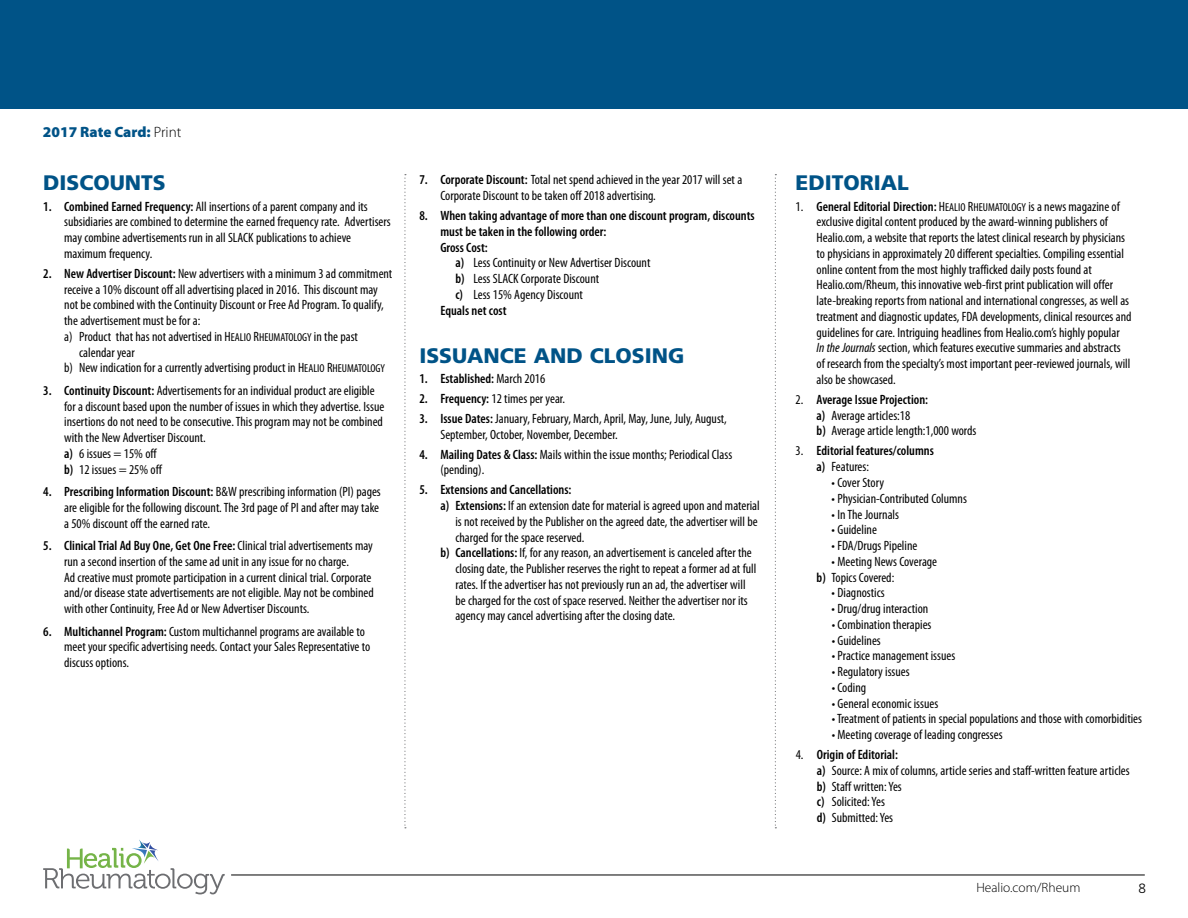
<style>
.page{position:relative;width:1188px;height:918px;background:#fff}
.page>*{position:absolute;margin:0;border:0;box-sizing:border-box;transform-origin:0 0}
.t1{font:900 21px "Frutiger";color:#005387}
.t2{font:900 15px "Myriad Pro";color:#005387}
.t3{font:condensed 13.5px/15.8px "Myriad Pro";color:#000}
.t4{font:600 condensed 13.5px/15.8px "Myriad Pro";color:#000}
.t5{font:300 13.5px "Myriad Pro";color:#000}
.t6{font:300 13.5px "Frutiger";color:#000}
.s1{font-weight:300;color:#000}
.s2{font-weight:600}
.s3{font-family:"Myriad Pro Cond SC850";font-stretch:normal}
.s4{font-family:"Myriad Pro Cond SC850";font-stretch:normal;font-size:11.55px}
.s5{font-weight:400}
.s6{font-style:italic}
</style>
<div class="page">
<hr style="left:231px;top:875px;width:914px;height:1px;background:#000">
<div style="left:0;top:0;width:1188px;height:109px;background:#005387"></div>
<svg style="left:43px;top:839px;width:182px;height:55px"></svg>
<svg style="left:404px;top:174px;width:2px;height:654px"></svg>
<svg style="left:775px;top:174px;width:1px;height:654px"></svg>
<p class="t2" style="left:43px;top:124px;width:140px">2017 Rate Card: <span class="s1">Print</span></p>
<h1 class="t1" style="left:43px;top:170px;width:30px">DISCO</h1>
<h1 class="t1" style="left:110px;top:170px;width:45px">UNTS</h1>
<p class="t3" style="left:64px;top:198px;width:328px;text-indent:-21px"><span class="s2">1. Combined Earned Frequency:</span> All insertions of a parent company and its subsidiaries are combined to determine the earned frequency rate. Advertisers may combine advertisements run in all SLACK publications to achieve maximum frequency.</p>
<p class="t3" style="left:43px;top:265px;width:351px"><span class="s2">2. New Advertiser Discount:</span> New advertisers with a minimum 3 ad commitment</p>
<p class="t3" style="left:64px;top:281px;width:315px">receive a 10% discount off all advertising placed in 2016. This discount may</p>
<p class="t3" style="left:64px;top:297px;width:321px">not be combined with the Continuity Discount or Free Ad Program. To qualify,</p>
<p class="t3" style="left:64px;top:313px;width:138px">the advertisement must be for a:</p>
<p class="t3" style="left:64px;top:328px;width:295px">a) Product that has not advertised in <span class="s3">H</span><span class="s4">EALIO</span> <span class="s3">R</span><span class="s4">HEUMATOLOGY</span> in the past</p>
<p class="t3" style="left:79px;top:344px;width:57px">calendar year</p>
<p class="t3" style="left:64px;top:360px;width:322px">b) New indication for a currently advertising product in <span class="s3">H</span><span class="s4">EALIO</span> <span class="s3">R</span><span class="s4">HEUMATOLOGY</span></p>
<p class="t3" style="left:64px;top:382px;width:322px;text-indent:-21px"><span class="s2">3. Continuity Discount:</span> Advertisements for an individual product are eligible for a discount based upon the number of issues in which they advertise. Issue insertions do not need to be consecutive. This program may not be combined with the New Advertiser Discount.<br><span class="s2">a)</span> 6 issues = 15% off<br><span class="s2">b)</span> 12 issues = 25% off</p>
<p class="t3" style="left:64px;top:484px;width:318px;text-indent:-21px"><span class="s2">4. Prescribing Information Discount:</span> B&amp;W prescribing information (PI) pages are eligible for the following discount. The 3rd page of PI and after may take a 50% discount off the earned rate.</p>
<p class="t3" style="left:64px;top:538px;width:311px;text-indent:-21px"><span class="s2">5. Clinical Trial Ad Buy One, Get One Free:</span> Clinical trial advertisements may run a second insertion of the same ad unit in any issue for no charge.<br>Ad creative must promote participation in a current clinical trial. Corporate and/or disease state advertisements are not eligible. May not be combined with other Continuity, Free Ad or New Advertiser Discounts.</p>
<p class="t3" style="left:64px;top:623px;width:308px;text-indent:-21px"><span class="s2">6. Multichannel Program:</span> Custom multichannel programs are available to meet your specific advertising needs. Contact your Sales Representative to discuss options.</p>
<p class="t3" style="left:440px;top:172px;width:303px;text-indent:-21px"><span class="s2">7. Corporate Discount:</span> Total net spend achieved in the year 2017 will set a<br>Corporate Discount to be taken off 2018 advertising.</p>
<p class="t4" style="left:419px;top:208px;width:337px">8. When taking advantage of more than one discount program, discounts</p>
<p class="t4" style="left:440px;top:223px;width:168px">must be taken in the following order:</p>
<p class="t4" style="left:440px;top:239px;width:49px">Gross Cost:</p>
<p class="t3" style="left:455px;top:255px;width:197px"><span class="s2">a)</span> Less Continuity or New Advertiser Discount</p>
<p class="t3" style="left:455px;top:271px;width:145px"><span class="s2">b)</span> Less SLACK Corporate Discount</p>
<p class="t3" style="left:455px;top:286px;width:129px"><span class="s2">c)</span> Less 15% Agency Discount</p>
<p class="t4" style="left:440px;top:302px;width:68px">Equals net cost</p>
<h1 class="t1" style="left:419px;top:343px;width:267px">ISSUANCE AND CLOSING</h1>
<p class="t4" style="left:419px;top:370px;width:127px">1. Established: <span class="s5">March 2016</span></p>
<p class="t3" style="left:419px;top:390px;width:147px"><span class="s2">2. Frequency:</span> 12 times per year.</p>
<p class="t3" style="left:440px;top:410px;width:288px;text-indent:-21px"><span class="s2">3. Issue Dates:</span> January, February, March, April, May, June, July, August,<br>September, October, November, December.</p>
<p class="t3" style="left:440px;top:446px;width:293px;text-indent:-21px"><span class="s2">4. Mailing Dates &amp; Class:</span> Mails within the issue months; Periodical Class (pending).</p>
<p class="t4" style="left:419px;top:482px;width:154px">5. Extensions and Cancellations:</p>
<p class="t3" style="left:440px;top:498px;width:321px"><span class="s2">a) Extensions:</span> If an extension date for material is agreed upon and material</p>
<p class="t3" style="left:455px;top:513px;width:304px">is not received by the Publisher on the agreed date, the advertiser will be</p>
<p class="t3" style="left:455px;top:529px;width:130px">charged for the space reserved.</p>
<p class="t3" style="left:440px;top:545px;width:313px"><span class="s2">b) Cancellations:</span> If, for any reason, an advertisement is canceled after the</p>
<p class="t3" style="left:455px;top:561px;width:302px">closing date, the Publisher reserves the right to repeat a former ad at full</p>
<p class="t3" style="left:455px;top:576px;width:292px">rates. If the advertiser has not previously run an ad, the advertiser will</p>
<p class="t3" style="left:455px;top:592px;width:294px">be charged for the cost of space reserved. Neither the advertiser nor its</p>
<p class="t3" style="left:455px;top:608px;width:221px">agency may cancel advertising after the closing date.</p>
<h1 class="t1" style="left:796px;top:170px;width:115px">EDITORIAL</h1>
<p class="t3" style="left:817px;top:198px;width:316px;text-indent:-21px">1. <span class="s2">General Editorial Direction:</span> <span class="s3">H</span><span class="s4">EALIO</span> <span class="s3">R</span><span class="s4">HEUMATOLOGY</span> is a news magazine of exclusive digital content produced by the award-winning publishers of Healio.com, a website that reports the latest clinical research by physicians to physicians in approximately 20 different specialties. Compiling essential online content from the most highly trafficked daily posts found at Healio.com/Rheum, this innovative web-first print publication will offer late-breaking reports from national and international congresses, as well as treatment and diagnostic updates, FDA developments, clinical resources and guidelines for care. Intriguing headlines from Healio.com’s highly popular<br><span class="s6">In the Journals</span> section, which features executive summaries and abstracts of research from the specialty’s most important peer-reviewed journals, will also be showcased.</p>
<p class="t3" style="left:817px;top:391px;width:161px;text-indent:-21px">2. <span class="s2">Average Issue Projection:<br>a)</span> Average articles:18<br><span class="s2">b)</span> Average article length:1,000 words</p>
<p class="t4" style="left:817px;top:443px;width:119px;text-indent:-21px"><span class="s5">3.</span> Editorial features/columns a) <span class="s5">Features:</span></p>
<p class="t3" style="left:832px;top:474px;width:54px">• Cover Story</p>
<p class="t3" style="left:832px;top:490px;width:137px">• Physician-Contributed Columns</p>
<p class="t3" style="left:832px;top:506px;width:69px">• In The Journals</p>
<p class="t3" style="left:832px;top:522px;width:47px">• Guideline</p>
<p class="t3" style="left:832px;top:538px;width:87px">• FDA/Drugs Pipeline</p>
<p class="t3" style="left:817px;top:553px;width:122px;text-indent:15px">• Meeting News Coverage <span class="s2">b)</span> Topics Covered:</p>
<p class="t3" style="left:832px;top:585px;width:55px">• Diagnostics</p>
<p class="t3" style="left:832px;top:601px;width:98px">• Drug/drug interaction</p>
<p class="t3" style="left:832px;top:616px;width:101px">• Combination therapies</p>
<p class="t3" style="left:832px;top:632px;width:51px">• Guidelines</p>
<p class="t3" style="left:832px;top:648px;width:125px">• Practice management issues</p>
<p class="t3" style="left:832px;top:664px;width:80px">• Regulatory issues</p>
<p class="t3" style="left:832px;top:679px;width:36px">• Coding</p>
<p class="t3" style="left:832px;top:695px;width:108px">• General economic issues</p>
<p class="t3" style="left:832px;top:711px;width:312px">•Treatment of patients in special populations and those with comorbidities</p>
<p class="t3" style="left:832px;top:727px;width:172px">• Meeting coverage of leading congresses</p>
<p class="t3" style="left:817px;top:747px;width:314px;text-indent:-21px">4. <span class="s2">Origin of Editorial:<br>a)</span> Source: A mix of columns, article series and staff-written feature articles <span class="s2">b)</span> Staff written: Yes<br><span class="s2">c)</span> Solicited: Yes<br><span class="s2">d)</span> Submitted: Yes</p>
<p class="t5" style="left:976px;top:880px;width:106px">Healio.com/Rheum</p>
<p class="t6" style="left:1138px;top:881px;width:9px">8</p>
</div>
